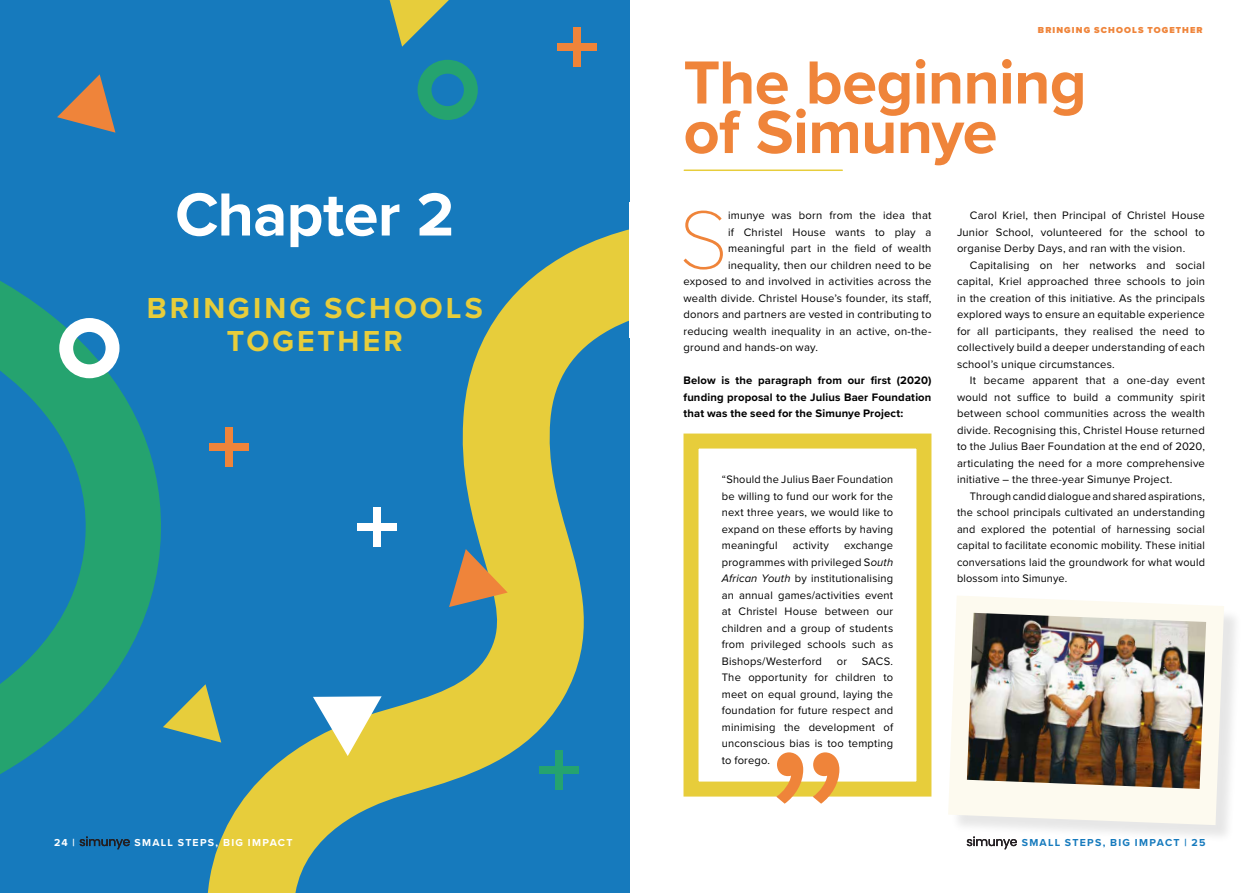
<style>
.page{position:relative;width:1259px;height:893px;background:#fff}
.page>*{position:absolute;margin:0;border:0;box-sizing:border-box;transform-origin:0 0}
.t1{font:100 85.5px "Proxima Nova T";color:#ef843a}
.t2{font:700 63px/49.5px "Proxima Nova";letter-spacing:-.015em;color:#ef843a}
.t3{font:700 63px "Proxima Nova";letter-spacing:-.01em;color:#fff}
.t4{font:700 30px/33px "Proxima Nova";letter-spacing:.1em;color:#e7cd3b;text-align:center}
.t5{font:11.25px/16.5px "Proxima Nova";letter-spacing:.02em;color:#000;text-align:justify}
.t6{font:700 11.25px/16.5px "Proxima Nova";letter-spacing:.015em;color:#000;text-align:justify}
.t7{font:700 10.5px "Proxima Nova";letter-spacing:.12em;color:#167abd}
.t8{font:700 10.5px "Proxima Nova";letter-spacing:.12em;color:#fff}
.t9{font:900 9px "Proxima Nova";letter-spacing:.12em;color:#ef843a}
.s1{font-style:italic}
</style>
<div class="page">
<svg style="left:966px;top:843px;width:51px;height:6px"></svg>
<div style="left:0;top:0;width:629px;height:893px;background:#167abd"></div>
<svg style="left:207px;top:229px;width:423px;height:664px"></svg>
<svg style="left:0;top:281px;width:161px;height:493px"></svg>
<svg style="left:417px;top:60px;width:61px;height:60px"></svg>
<svg style="left:59px;top:318px;width:60px;height:60px"></svg>
<svg style="left:390px;top:0;width:59px;height:47px"></svg>
<svg style="left:313px;top:696px;width:69px;height:60px;background:#d8dbac"></svg>
<svg style="left:449px;top:549px;width:59px;height:58px"></svg>
<svg style="left:163px;top:684px;width:58px;height:59px"></svg>
<svg style="left:57px;top:74px;width:58px;height:59px"></svg>
<div style="left:573px;top:28px;width:8px;height:39px;background:#ef843a"></div>
<div style="left:558px;top:43px;width:39px;height:8px;background:#ef843a"></div>
<div style="left:555px;top:750px;width:8px;height:39px;background:#25a36f"></div>
<div style="left:539px;top:766px;width:39px;height:7px;background:#25a36f"></div>
<div style="left:225px;top:427px;width:8px;height:39px;background:#ef843a"></div>
<div style="left:209px;top:443px;width:39px;height:8px;background:#ef843a"></div>
<div style="left:373px;top:507px;width:8px;height:39px;background:#fff"></div>
<div style="left:357px;top:523px;width:40px;height:7px;background:#fff"></div>
<hr style="left:684px;top:170px;width:158px;height:1px;background:#e7cd3b">
<div style="left:629px;top:203px;width:49px;height:135px;background:#fff"></div>
<div style="left:683px;top:434px;width:248px;height:363px;border:15px solid #e7cd3b"></div>
<svg style="left:776px;top:752px;width:63px;height:52px"></svg>
<svg style="left:80px;top:836px;width:50px;height:13px"></svg>
<div style="left:951px;top:598px;width:291px;height:245px;background:#000;opacity:.1"></div>
<svg style="left:948px;top:596px;width:276px;height:229px;fill:#fdfaef"></svg>
<img style="left:967px;top:613px;width:239px;height:176px">
<h2 class="t3" style="left:175px;top:168px;width:281px">Chapter 2</h2>
<h3 class="t4" style="left:147px;top:291px;width:337px">BRINGING SCHOOLS<br>TOGETHER</h3>
<p class="t8" style="left:54px;top:835px;width:22px">24 |</p>
<p class="t8" style="left:135px;top:835px;width:159px">SMALL STEPS, BIG IMPACT</p>
<p class="t9" style="left:1038px;top:23px;width:166px">BRINGING SCHOOLS TOGETHER</p>
<h2 class="t2" style="left:683px;top:56px;width:405px">The beginning of Simunye</h2>
<h1 class="t1" style="left:679px;top:176px;width:51px">S</h1>
<p class="t5" style="left:728px;top:207px;width:205px">imunye was born from the idea that</p>
<p class="t5" style="left:728px;top:223px;width:205px">if Christel House wants to play a</p>
<p class="t5" style="left:728px;top:240px;width:205px">meaningful part in the field of wealth</p>
<p class="t5" style="left:728px;top:256px;width:205px">inequality, then our children need to be</p>
<p class="t5" style="left:683px;top:273px;width:249px">exposed to and involved in activities across the</p>
<p class="t5" style="left:683px;top:289px;width:249px">wealth divide. Christel House’s founder, its staff,</p>
<p class="t5" style="left:683px;top:306px;width:249px">donors and partners are vested in contributing to</p>
<p class="t5" style="left:683px;top:322px;width:249px">reducing wealth inequality in an active, on-the-</p>
<p class="t5" style="left:683px;top:339px;width:136px">ground and hands-on way.</p>
<p class="t6" style="left:683px;top:372px;width:249px">Below is the paragraph from our first (2020) funding proposal to the Julius Baer Foundation that was the seed for the Simunye Project:</p>
<p class="t5" style="left:722px;top:471px;width:173px">“Should the Julius Baer Foundation be willing to fund our work for the next three years, we would like to expand on these efforts by having meaningful</p>
<p class="t5" style="left:722px;top:537px;width:173px;text-indent:122px">exchange programmes with privileged S<span class="s1">outh African Youth</span> by institutionalising an annual games/activities event at Christel House between our children and a group of students from privileged schools such as Bishops/Westerford</p>
<p class="t5" style="left:793px;top:537px;width:38px">activity</p>
<p class="t5" style="left:722px;top:652px;width:173px;text-indent:140px">SACS.<br>The opportunity for children to meet on equal ground, laying the foundation for future respect and minimising the development of unconscious bias is too tempting to forego.</p>
<p class="t5" style="left:837px;top:652px;width:12px">or</p>
<p class="t5" style="left:957px;top:207px;width:249px;text-indent:13px">Carol Kriel, then Principal of Christel House Junior School, volunteered for the school to organise Derby Days, and ran with the vision.</p>
<p class="t5" style="left:957px;top:256px;width:249px;text-indent:13px">Capitalising on her networks and social capital, Kriel approached three schools to join in the creation of this initiative. As the principals explored ways to ensure an equitable experience for all participants, they realised the need to collectively build a deeper understanding of each school’s unique circumstances.</p>
<p class="t5" style="left:957px;top:372px;width:249px;text-indent:13px">It became apparent that a one-day event would not suffice to build a community spirit between school communities across the wealth divide. Recognising this, Christel House returned to the Julius Baer Foundation at the end of 2020, articulating the need for a more comprehensive initiative – the three-year Simunye Project.</p>
<p class="t5" style="left:957px;top:487px;width:249px;text-indent:13px">Through candid dialogue and shared aspirations, the school principals cultivated an understanding and explored the potential of harnessing social capital to facilitate economic mobility. These initial conversations laid the groundwork for what would blossom into Simunye.</p>
<p class="t7" style="left:1021px;top:835px;width:185px">SMALL STEPS, BIG IMPACT | 25</p>
</div>
